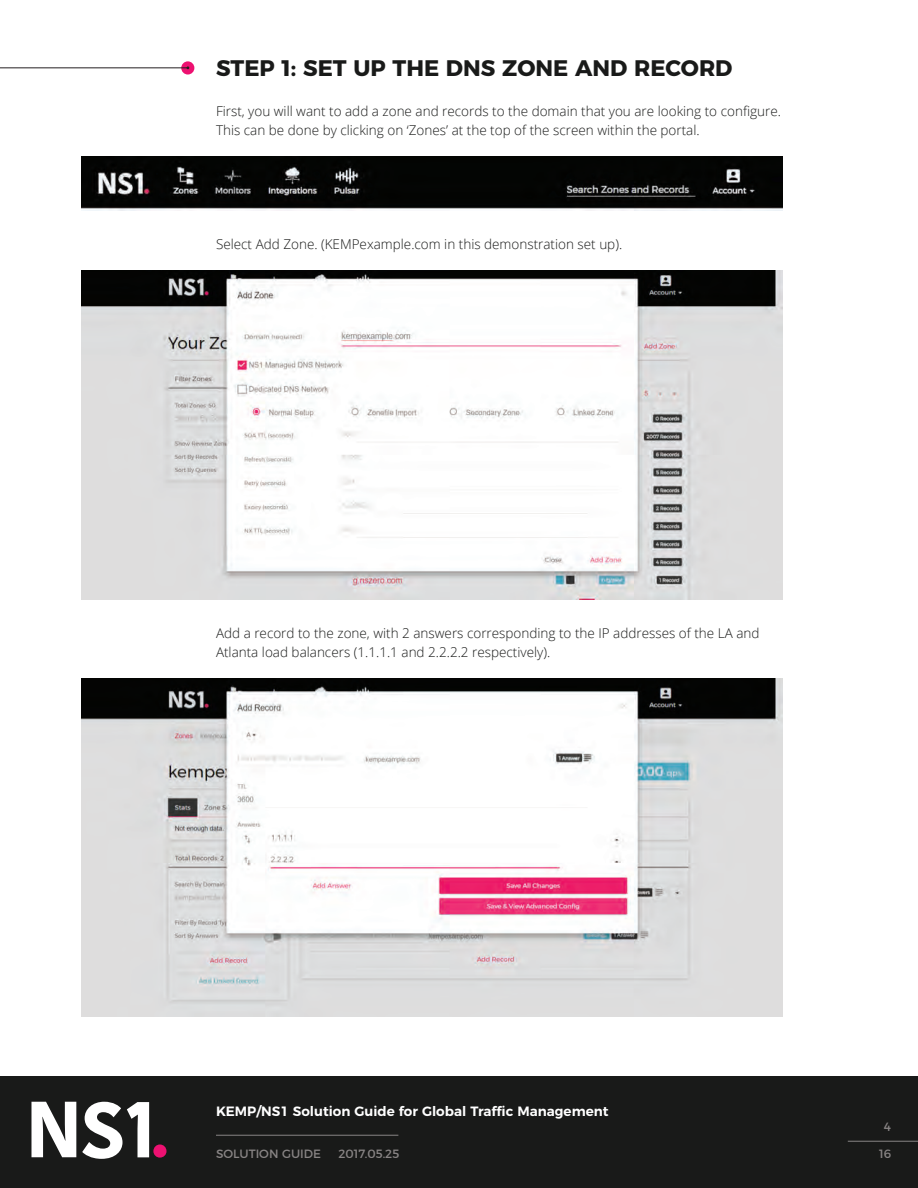
<style>
.page{position:relative;width:918px;height:1188px;background:#fff}
.page>*{position:absolute;margin:0;border:0;box-sizing:border-box;transform-origin:0 0}
.t1{font:700 22.5px "Montserrat";color:#191a19}
.t2{font:300 13.5px/19.5px "Open Sans";color:#191a19}
.t3{font:600 13.5px "Montserrat";color:#fff}
.t4{font:12px "Montserrat";color:#888484}
</style>
<div class="page">
<div style="left:0;top:1076px;width:918px;height:112px;background:#191a19"></div>
<svg style="left:31px;top:1102px;width:45px;height:55px"></svg>
<svg style="left:82px;top:1102px;width:67px;height:57px"></svg>
<div style="left:153px;top:1145px;width:13px;height:13px;background:#ed1171;border-radius:50%"></div>
<hr style="left:848px;top:1141px;width:70px;height:1px;background:#888484">
<hr style="left:216px;top:1135px;width:182px;height:1px;background:#888484">
<img style="left:81px;top:157px;width:702px;height:53px">
<img style="left:81px;top:270px;width:702px;height:329px">
<img style="left:81px;top:679px;width:702px;height:338px">
<svg style="left:181px;top:61px;width:13px;height:14px"></svg>
<hr style="left:0;top:68px;width:188px;height:1px;background:#231f20">
<h1 class="t1" style="left:216px;top:49px;width:518px">STEP 1: SET UP THE DNS ZONE AND RECORD</h1>
<p class="t2" style="left:216px;top:101px;width:567px">First, you will want to add a zone and records to the domain that you are looking to configure.<br>This can be done by clicking on ‘Zones’ at the top of the screen within the portal.</p>
<p class="t2" style="left:216px;top:234px;width:408px">Select Add Zone. (KEMPexample.com in this demonstration set up).</p>
<p class="t2" style="left:216px;top:623px;width:545px">Add a record to the zone, with 2 answers corresponding to the IP addresses of the LA and<br>Atlanta load balancers (1.1.1.1 and 2.2.2.2 respectively).</p>
<p class="t3" style="left:216px;top:1101px;width:394px">KEMP/NS1 Solution Guide for Global Traffic Management</p>
<p class="t4" style="left:216px;top:1144px;width:107px">SOLUTION GUIDE</p>
<p class="t4" style="left:338px;top:1144px;width:62px">2017.05.25</p>
<p class="t4" style="left:884px;top:1118px;width:9px">4</p>
<p class="t4" style="left:879px;top:1144px;width:14px">16</p>
</div>
